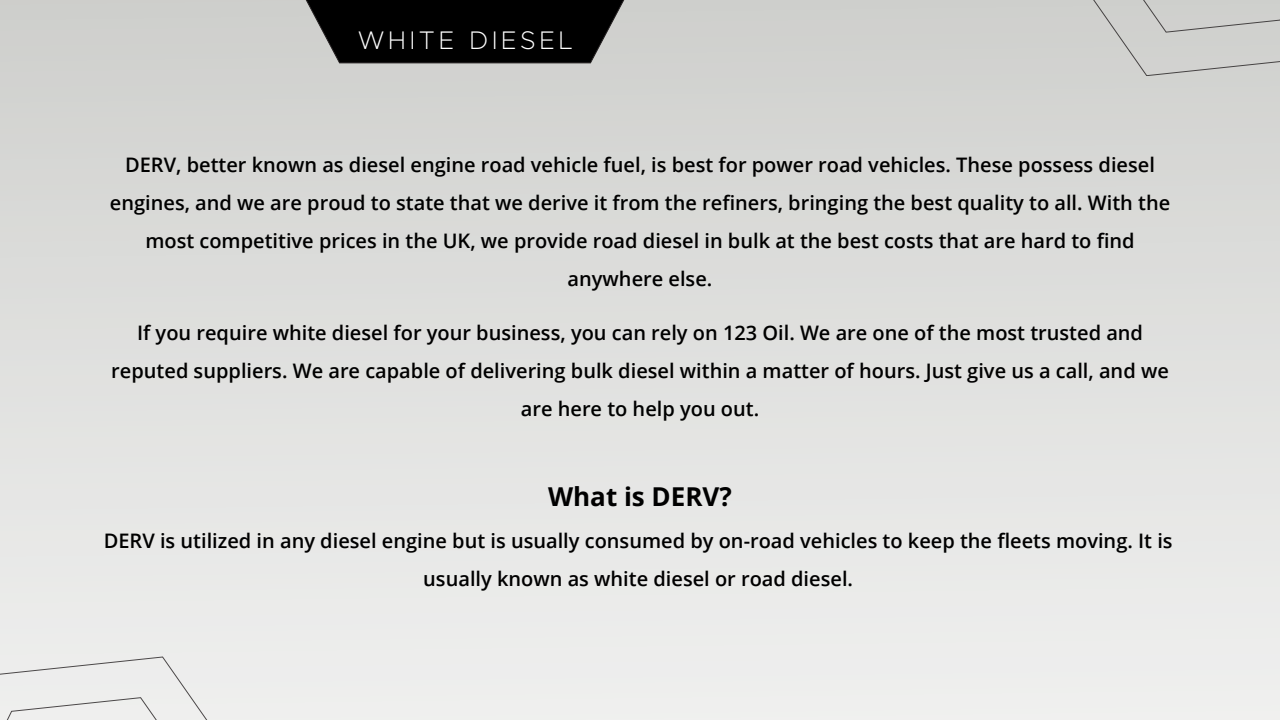
<style>
.page{position:relative;width:1280px;height:720px;background:#fff}
.page>*{position:absolute;margin:0;border:0;box-sizing:border-box;transform-origin:0 0}
.t1{font:700 26px "Open Sans";color:#000}
.t2{font:200 25.5px "Metropolis";letter-spacing:.15em;color:#fff}
.t3{font:600 20px/38px "Open Sans";color:#000;text-align:center}
</style>
<div class="page">
<div style="left:0;top:0;width:1280px;height:720px;background:linear-gradient(to bottom,#cfd0cd,#f0f0f0)"></div>
<svg style="left:273px;top:0;width:384px;height:63px;background:#353535"></svg>
<div style="left:0;top:657px;width:263px;height:63px;background:#edeeed"></div>
<div style="left:1058px;top:0;width:222px;height:76px;background:#d0d1ce"></div>
<p class="t2" style="left:358px;top:25px;width:216px">WHITE DIESEL</p>
<p class="t3" style="left:110px;top:145px;width:1062px">DERV, better known as diesel engine road vehicle fuel, is best for power road vehicles. These possess diesel engines, and we are proud to state that we derive it from the refiners, bringing the best quality to all. With the most competitive prices in the UK, we provide road diesel in bulk at the best costs that are hard to find anywhere else.</p>
<p class="t3" style="left:111px;top:313px;width:1059px">If you require white diesel for your business, you can rely on 123 Oil. We are one of the most trusted and reputed suppliers. We are capable of delivering bulk diesel within a matter of hours. Just give us a call, and we are here to help you out.</p>
<h1 class="t1" style="left:548px;top:479px;width:185px">What is DERV?</h1>
<p class="t3" style="left:104px;top:521px;width:1070px">DERV is utilized in any diesel engine but is usually consumed by on-road vehicles to keep the fleets moving. It is usually known as white diesel or road diesel.</p>
</div>
